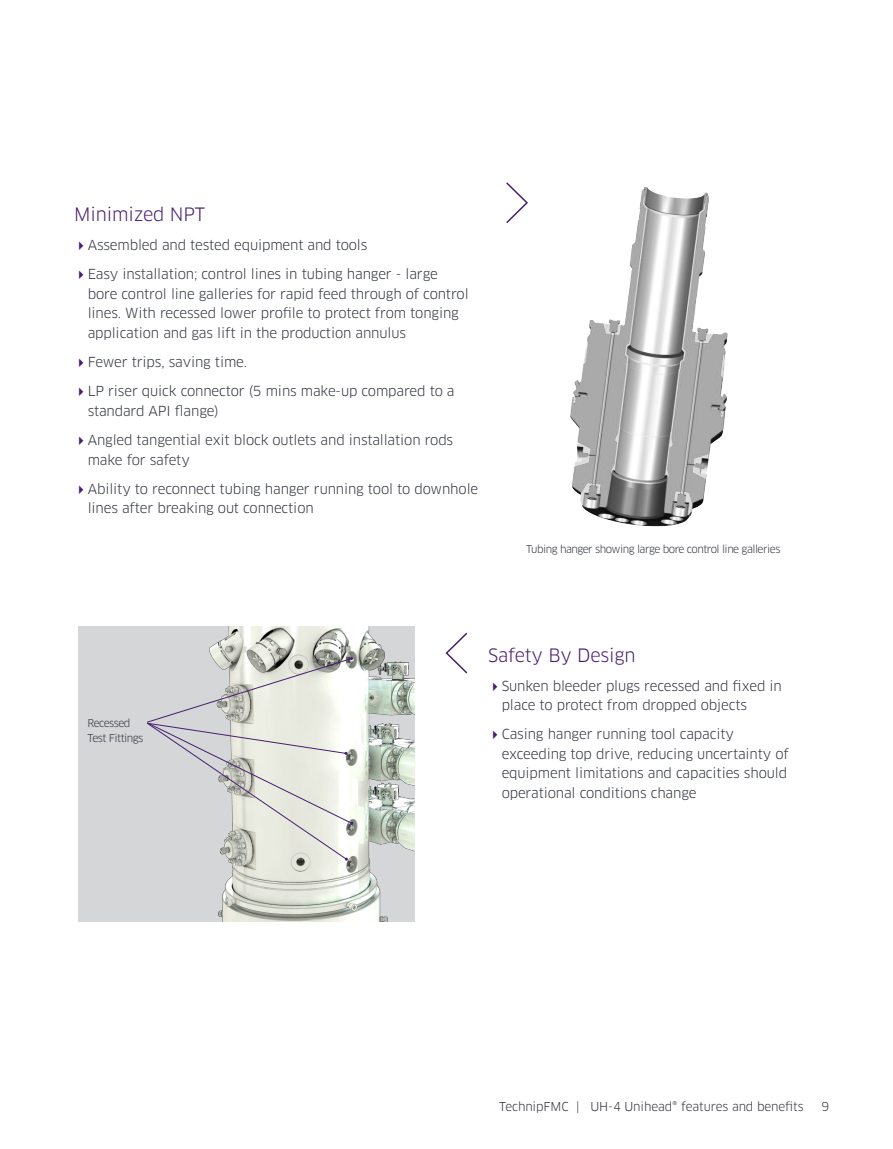
<style>
.page{position:relative;width:893px;height:1149px;background:#fff}
.page>*{position:absolute;margin:0;border:0;box-sizing:border-box;transform-origin:0 0}
.Intro_text_Book_12_1{font:18px "Clan OT";letter-spacing:-.01em;color:#471f6f}
.t1{font:13.5px/19.5px "Clan OT";letter-spacing:-.01em;color:#323640}
.Subhead_Medium_13_19{font:12px "Clan OT";letter-spacing:-.01em;color:#323640}
.Folio__Right__Book_8{font:12px "Clan OT";color:#323640}
.Table_text_7_10{font:10.5px/15px "Clan OT";letter-spacing:-.05em;color:#323640}
</style>
<div class="page">
<img style="left:570px;top:187px;width:158px;height:340px">
<svg style="left:506px;top:182px;width:22px;height:41px"></svg>
<svg style="left:445px;top:632px;width:23px;height:42px"></svg>
<div style="left:78px;top:626px;width:337px;height:294px;background:#d5d6d8"></div>
<img style="left:209px;top:626px;width:206px;height:294px">
<svg style="left:147px;top:657px;width:206px;height:203px"></svg>
<p class="Intro_text_Book_12_1" style="left:74px;top:204px;width:133px">Minimized NPT</p>
<p class="t1" style="left:88px;top:235px;width:281px">Assembled and tested equipment and tools</p>
<p class="t1" style="left:88px;top:264px;width:382px">Easy installation; control lines in tubing hanger - large bore control line galleries for rapid feed through of control lines. With recessed lower profile to protect from tonging application and gas lift in the production annulus</p>
<p class="t1" style="left:88px;top:352px;width:161px">Fewer trips, saving time.</p>
<p class="t1" style="left:88px;top:381px;width:368px">LP riser quick connector (5 mins make-up compared to a standard API flange)</p>
<p class="t1" style="left:88px;top:430px;width:367px">Angled tangential exit block outlets and installation rods make for safety</p>
<p class="t1" style="left:88px;top:479px;width:392px">Ability to reconnect tubing hanger running tool to downhole lines after breaking out connection</p>
<p class="Table_text_7_10" style="left:526px;top:541px;width:256px">Tubing hanger showing large bore control line galleries</p>
<p class="Table_text_7_10" style="left:87px;top:715px;width:58px">Recessed<br>Test Fittings</p>
<p class="Intro_text_Book_12_1" style="left:488px;top:644px;width:149px">Safety By Design</p>
<p class="t1" style="left:502px;top:675px;width:282px">Sunken bleeder plugs recessed and fixed in place to protect from dropped objects</p>
<p class="t1" style="left:502px;top:724px;width:289px">Casing hanger running tool capacity exceeding top drive, reducing uncertainty of equipment limitations and capacities should operational conditions change</p>
<p class="Subhead_Medium_13_19" style="left:499px;top:1098px;width:306px">TechnipFMC | UH-4 Unihead® features and benefits</p>
<p class="Folio__Right__Book_8" style="left:821px;top:1098px;width:9px">9</p>
</div>
